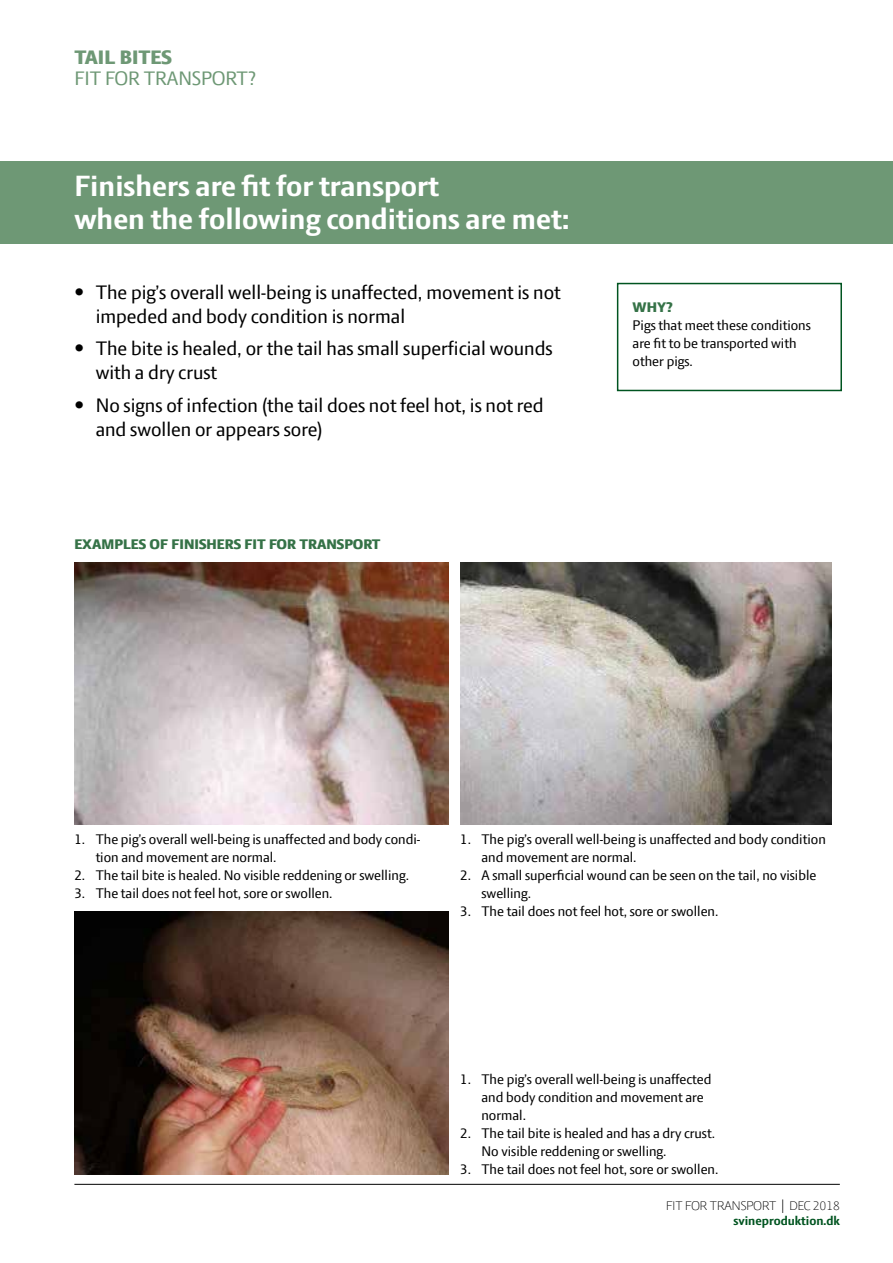
<style>
.page{position:relative;width:893px;height:1263px;background:#fff}
.page>*{position:absolute;margin:0;border:0;box-sizing:border-box;transform-origin:0 0}
.t1{font:700 31.5px/33px "LF Press Sans";color:#fff}
.t2{font:21px/24px "LF Press Sans";color:#000}
.t3{font:21px "LF Press Sans";color:#6e9875}
.t4{font:800 21px "LF Press Sans";color:#6e9875}
.t5{font:15px/18px "LF Press Sans";color:#000}
.t6{font:800 15px "LF Press Sans";color:#357247}
.t7{font:300 13.5px/15px "LF Press Sans";color:#000;text-align:right}
.s1{font-weight:400}
.s2{font-weight:700;color:#005420}
</style>
<div class="page">
<div style="left:0;top:161px;width:893px;height:83px;background:#6e9875"></div>
<hr style="left:74px;top:1184px;width:766px;height:1px;background:#000">
<img style="left:74px;top:562px;width:375px;height:263px">
<img style="left:460px;top:562px;width:371px;height:263px">
<img style="left:74px;top:911px;width:375px;height:263px">
<div style="left:617px;top:283px;width:225px;height:108px;border:2px solid #005420"></div>
<h2 class="t4" style="left:74px;top:45px;width:99px">TAIL BITES</h2>
<h2 class="t3" style="left:74px;top:66px;width:183px">FIT FOR TRANSPORT?</h2>
<h1 class="t1" style="left:74px;top:169px;width:497px">Finishers are fit for transport<br>when the following conditions are met:</h1>
<h2 class="t2" style="left:96px;top:279px;width:467px;text-indent:-21px">• The pig’s overall well-being is unaffected, movement is not impeded and body condition is normal</h2>
<h2 class="t2" style="left:96px;top:336px;width:458px;text-indent:-21px">• The bite is healed, or the tail has small superficial wounds with a dry crust</h2>
<h2 class="t2" style="left:96px;top:392px;width:449px;text-indent:-21px">• No signs of infection (the tail does not feel hot, is not red and swollen or appears sore)</h2>
<p class="t6" style="left:74px;top:536px;width:308px">EXAMPLES OF FINISHERS FIT FOR TRANSPORT</p>
<p class="t6" style="left:633px;top:298px;width:42px">WHY?</p>
<p class="t5" style="left:633px;top:316px;width:180px">Pigs that meet these conditions are fit to be transported with other pigs.</p>
<p class="t5" style="left:96px;top:830px;width:326px;text-indent:-21px">1. The pig’s overall well-being is unaffected and body condi&shy;tion and movement are normal.</p>
<p class="t5" style="left:74px;top:866px;width:336px">2. The tail bite is healed. No visible reddening or swelling.</p>
<p class="t5" style="left:74px;top:884px;width:260px">3. The tail does not feel hot, sore or swollen.</p>
<p class="t5" style="left:481px;top:830px;width:346px;text-indent:-21px">1. The pig’s overall well-being is unaffected and body condition and movement are normal.</p>
<p class="t5" style="left:481px;top:866px;width:336px;text-indent:-21px">2. A small superficial wound can be seen on the tail, no visible swelling.</p>
<p class="t5" style="left:460px;top:902px;width:260px">3. The tail does not feel hot, sore or swollen.</p>
<p class="t5" style="left:481px;top:1069px;width:232px;text-indent:-21px">1. The pig’s overall well-being is unaffected and body condition and movement are normal.</p>
<p class="t5" style="left:481px;top:1123px;width:235px;text-indent:-21px">2. The tail bite is healed and has a dry crust.<br>No visible reddening or swelling.</p>
<p class="t5" style="left:460px;top:1159px;width:260px">3. The tail does not feel hot, sore or swollen.</p>
<p class="t7" style="left:666px;top:1198px;width:175px">FIT FOR TRANSPORT <span class="s1">|</span> DEC 2018 <span class="s2">svineproduktion.dk</span></p>
</div>
